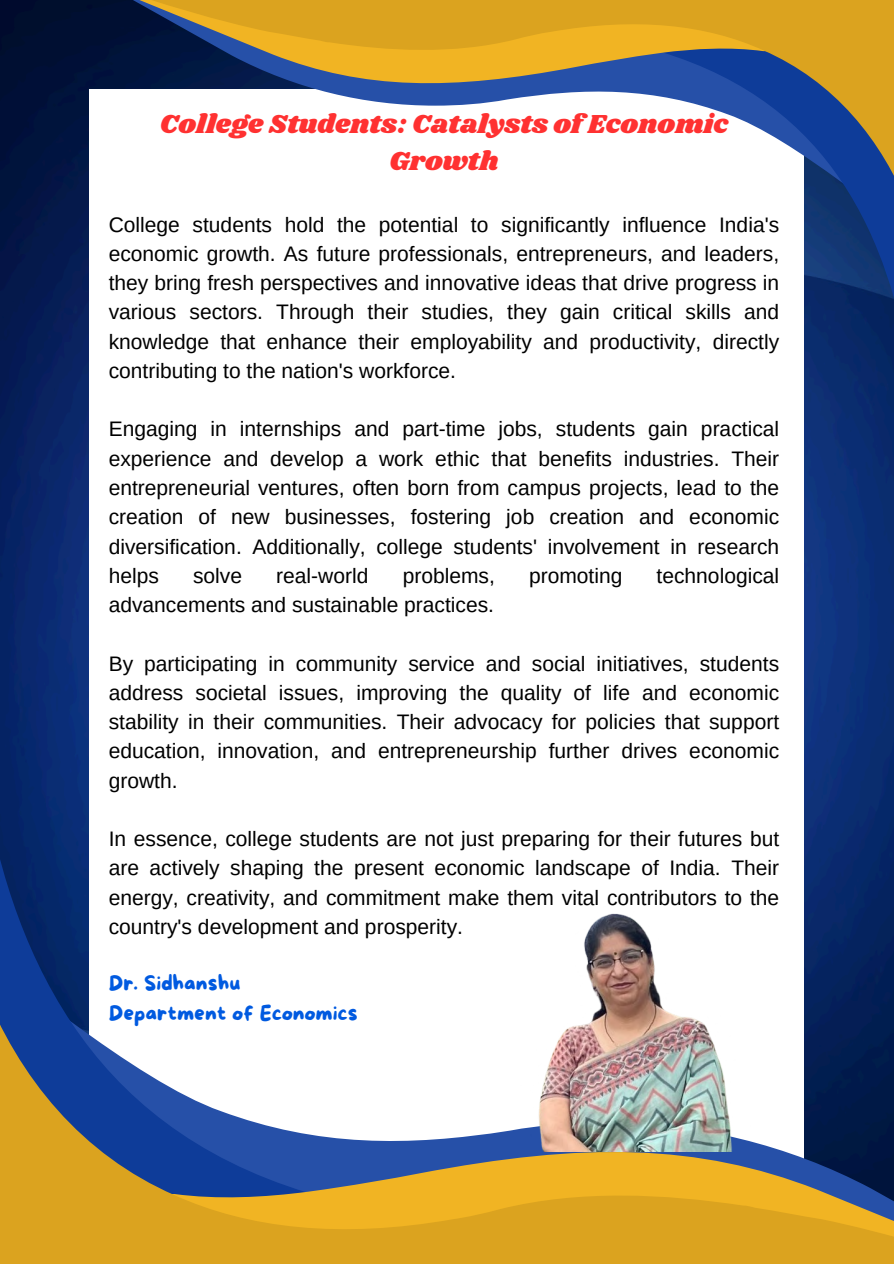
<style>
.page{position:relative;width:894px;height:1264px;background:#fff}
.page>*{position:absolute;margin:0;border:0;box-sizing:border-box;transform-origin:0 0}
.t1{font:27px/37.2px "Shrikhand";color:#ff3131;text-align:center}
.t2{font:21px/29.2px "Arimo";color:#000;text-align:justify}
.t3{font:21px "More Sugar";color:#005ae0}
</style>
<div class="page">
<img style="left:0;top:0;width:893px;height:953px">
<div style="left:89px;top:89px;width:715px;height:1085px;background:#fff"></div>
<svg style="left:0;top:775px;width:89px;height:209px;fill:#05286e"></svg>
<svg style="left:0;top:984px;width:893px;height:279px"></svg>
<svg style="left:804px;top:211px;width:89px;height:159px"></svg>
<svg style="left:109px;top:0;width:784px;height:211px"></svg>
<img style="left:496px;top:913px;width:282px;height:238px">
<p class="t1" style="left:160px;top:106px;width:569px">College Students: Catalysts of Economic<br>Growth</p>
<h1 class="t2" style="left:109px;top:210px;width:671px">College students hold the potential to significantly influence India's economic growth. As future professionals, entrepreneurs, and leaders, they bring fresh perspectives and innovative ideas that drive progress in various sectors. Through their studies, they gain critical skills and knowledge that enhance their employability and productivity, directly contributing to the nation's workforce.</h1>
<p class="t2" style="left:109px;top:414px;width:671px">Engaging in internships and part-time jobs, students gain practical experience and develop a work ethic that benefits industries. Their entrepreneurial ventures, often born from campus projects, lead to the creation of new businesses, fostering job creation and economic diversification. Additionally, college students' involvement in research helps</p>
<p class="t2" style="left:193px;top:561px;width:50px">solve</p>
<p class="t2" style="left:276px;top:561px;width:94px">real-world</p>
<p class="t2" style="left:402px;top:561px;width:94px">problems,</p>
<p class="t2" style="left:529px;top:561px;width:95px">promoting</p>
<p class="t2" style="left:656px;top:561px;width:124px">technological</p>
<p class="t2" style="left:109px;top:590px;width:386px">advancements and sustainable practices.</p>
<p class="t2" style="left:109px;top:648px;width:671px">By participating in community service and social initiatives, students address societal issues, improving the quality of life and economic stability in their communities. Their advocacy for policies that support education, innovation, and entrepreneurship further drives economic growth.</p>
<p class="t2" style="left:109px;top:824px;width:671px">In essence, college students are not just preparing for their futures but are actively shaping the present economic landscape of India. Their energy, creativity, and commitment make them vital contributors to the country's development and prosperity.</p>
<p class="t3" style="left:109px;top:972px;width:133px">Dr. Sidhanshu</p>
<p class="t3" style="left:109px;top:1001px;width:250px">Department of Economics</p>
</div>
